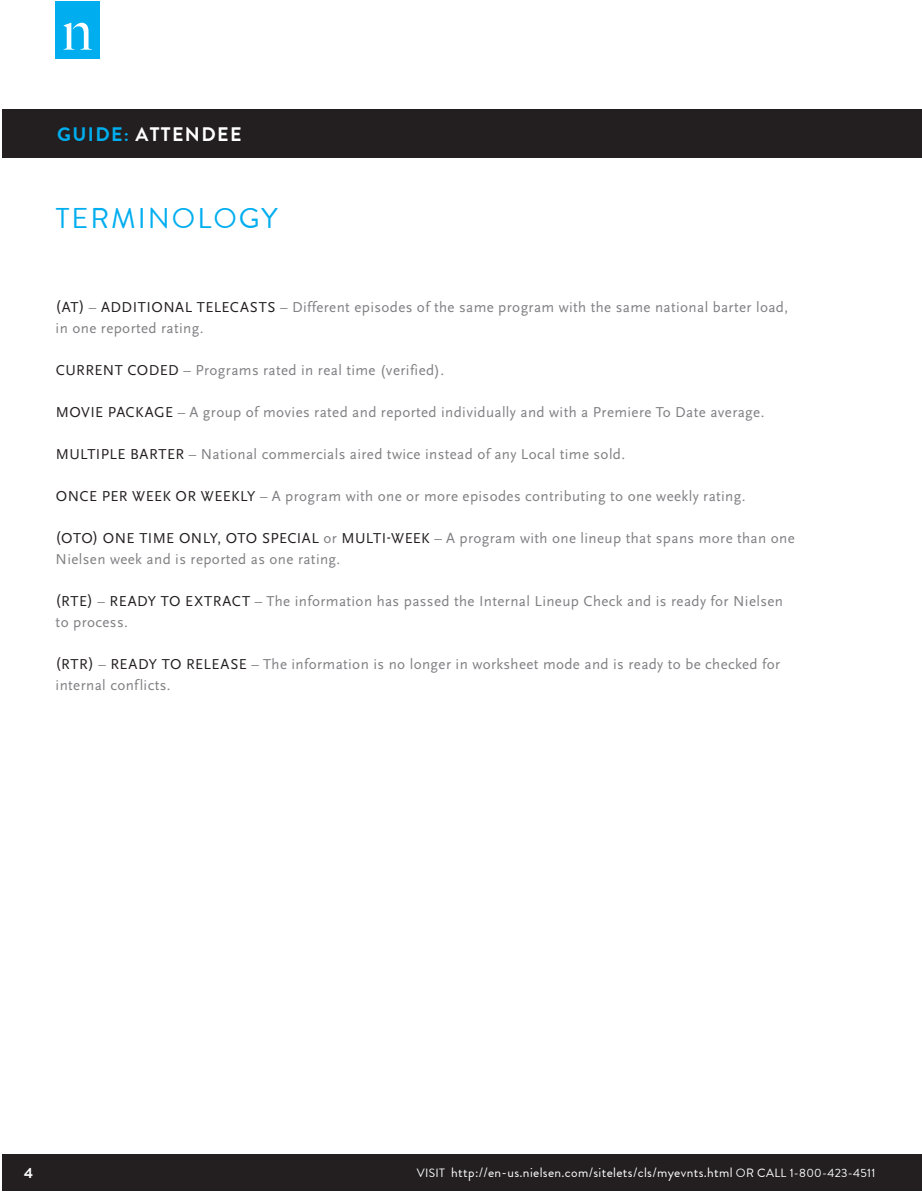
<style>
.page{position:relative;width:922px;height:1192px;background:#fff}
.page>*{position:absolute;margin:0;border:0;box-sizing:border-box;transform-origin:0 0}
.Section_-_Level1{font:28.5px "Brandon Grotesque";letter-spacing:.07em;color:#00aeef}
.SectionBar_Header{font:700 19.5px "Brandon Grotesque";letter-spacing:.07em;color:#fff}
.Body_copy{font:15px/21px "Scala Sans OT";letter-spacing:.025em;color:#807f83}
.t1{font:700 15px "Brandon Grotesque";color:#fff}
.t2{font:13.5px "Brandon Grotesque";letter-spacing:.025em;color:#fff}
.s1{color:#00aeef}
.s2{color:#231f20}
.s3{font-size:12px}
</style>
<div class="page">
<hr style="left:920px;top:1154px;width:1px;height:36px;background:#231f20">
<div style="left:2px;top:1154px;width:918px;height:36px;background:#231f20"></div>
<div style="left:56px;top:2px;width:44px;height:57px;background:#00aeef"></div>
<svg style="left:64px;top:23px;width:28px;height:27px"></svg>
<hr style="left:920px;top:110px;width:1px;height:48px;background:#231f20">
<div style="left:2px;top:110px;width:918px;height:48px;background:#231f20"></div>
<p class="SectionBar_Header" style="left:57px;top:121px;width:186px"><span class="s1">GUIDE:</span> ATTENDEE</p>
<p class="Section_-_Level1" style="left:56px;top:200px;width:223px">TERMINOLOGY</p>
<p class="Body_copy" style="left:56px;top:297px;width:733px"><span class="s2">(AT)</span> – <span class="s2">ADDITIONAL TELECASTS</span> – Different episodes of the same program with the same national barter load, in one reported rating.</p>
<p class="Body_copy" style="left:56px;top:360px;width:390px"><span class="s2">CURRENT CODED</span> – Programs rated in real time (verified).</p>
<p class="Body_copy" style="left:56px;top:402px;width:710px"><span class="s2">MOVIE PACKAGE</span> – A group of movies rated and reported individually and with a Premiere To Date average.</p>
<p class="Body_copy" style="left:56px;top:444px;width:571px"><span class="s2">MULTIPLE BARTER</span> – National commercials aired twice instead of any Local time sold.</p>
<p class="Body_copy" style="left:56px;top:486px;width:691px"><span class="s2">ONCE PER WEEK OR WEEKLY</span> – A program with one or more episodes contributing to one weekly rating.</p>
<p class="Body_copy" style="left:56px;top:528px;width:740px"><span class="s2">(OTO) ONE TIME ONLY, OTO SPECIAL</span> or <span class="s2">MULTI-WEEK</span> – A program with one lineup that spans more than one<br>Nielsen week and is reported as one rating.</p>
<p class="Body_copy" style="left:56px;top:591px;width:728px"><span class="s2">(RTE)</span> – <span class="s2">READY TO EXTRACT</span> – The information has passed the Internal Lineup Check and is ready for Nielsen to process.</p>
<p class="Body_copy" style="left:56px;top:654px;width:726px"><span class="s2">(RTR)</span> – <span class="s2">READY TO RELEASE</span> – The information is no longer in worksheet mode and is ready to be checked for internal conflicts.</p>
<p class="t1" style="left:24px;top:1162px;width:10px">4</p>
<p class="t2" style="left:417px;top:1163px;width:460px"><span class="s3">VISIT</span> http://en-us.nielsen.com/sitelets/cls/myevnts.html <span class="s3">OR CALL 1-800-423-4511</span></p>
</div>
